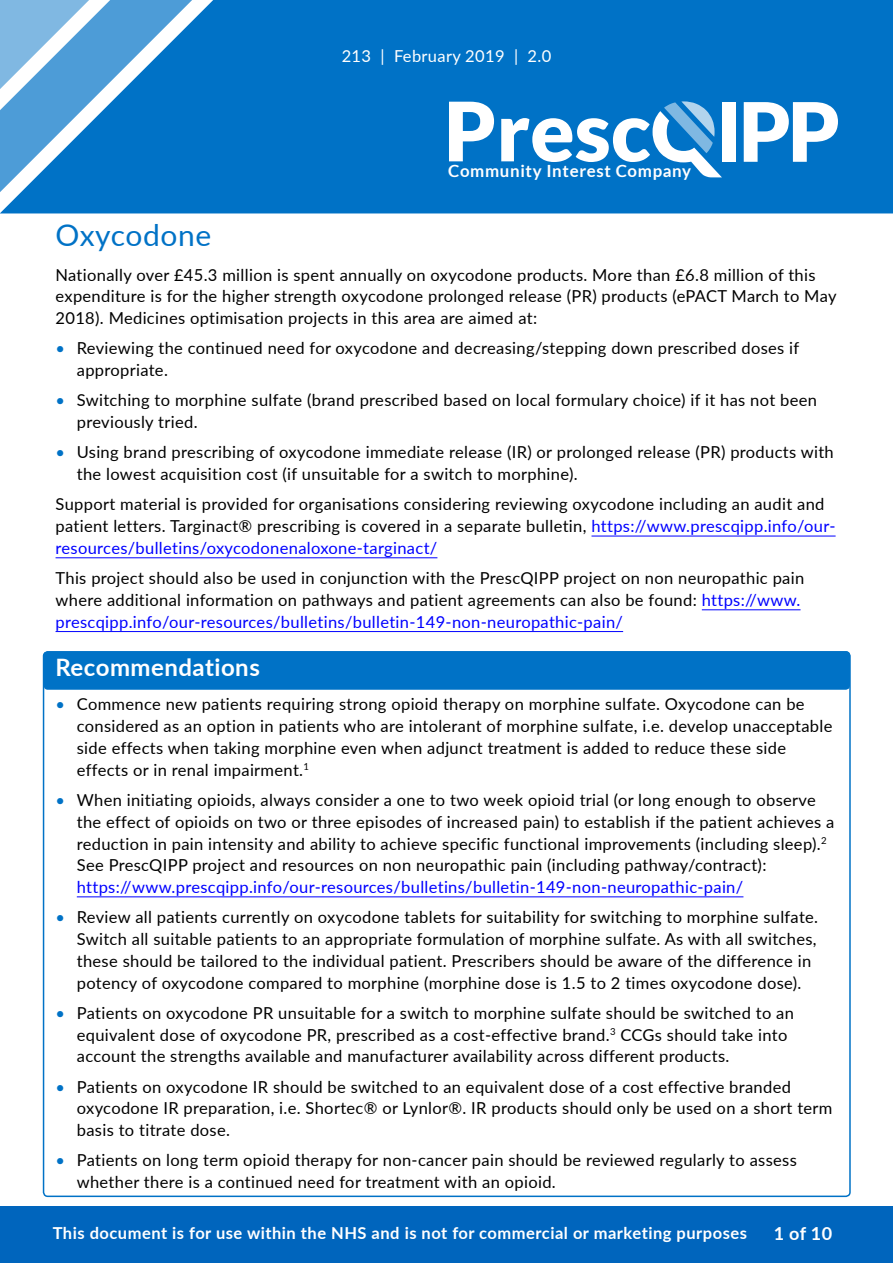
<style>
.page{position:relative;width:893px;height:1263px;background:#fff}
.page>*{position:absolute;margin:0;border:0;box-sizing:border-box;transform-origin:0 0}
.PrescQIPP_Title{font:30px "Lato";letter-spacing:.02em;color:#0072c6}
.Header_2_white{font:700 24px "Lato";letter-spacing:.02em;color:#fff}
.t1{font:700 18px "Lato";color:#fff}
.t2{font:700 16.8px "Lato";letter-spacing:.04em;color:#fff}
.PrescQIPP_Body{font:16.5px/21.8px "Lato";letter-spacing:.02em;color:#000}
.t3{font:700 16.5px "Lato";letter-spacing:.03em;color:#fff}
.t4{font:16.5px "Lato";letter-spacing:.02em;color:#fff}
.s1{color:#0072c6}
.s2{color:#00f}
</style>
<div class="page">
<div style="left:0;top:0;width:893px;height:213px;background:#0072c6"></div>
<svg style="left:0;top:0;width:192px;height:192px"></svg>
<div style="left:0;top:1206px;width:893px;height:57px;background:#0065bd"></div>
<svg style="left:449px;top:102px;width:45px;height:59px"></svg>
<svg style="left:501px;top:101px;width:221px;height:76px"></svg>
<div style="left:722px;top:102px;width:14px;height:60px;background:#fff"></div>
<svg style="left:744px;top:102px;width:94px;height:60px"></svg>
<div style="left:44px;top:651px;width:806px;height:39px;background:#0072c6;border-radius:4px"></div>
<hr style="left:591px;top:536px;width:245px;height:1px;background:#00f">
<hr style="left:56px;top:557px;width:381px;height:1px;background:#00f">
<hr style="left:702px;top:609px;width:98px;height:1px;background:#00f">
<hr style="left:56px;top:631px;width:567px;height:1px;background:#00f">
<hr style="left:77px;top:896px;width:666px;height:1px;background:#00f">
<p class="t4" style="left:342px;top:44px;width:211px">213 | February 2019 | 2.0</p>
<p class="t2" style="left:448px;top:162px;width:245px">Community Interest Company</p>
<h1 class="PrescQIPP_Title" style="left:56px;top:214px;width:157px">Oxycodone</h1>
<p class="PrescQIPP_Body" style="left:56px;top:263px;width:782px">Nationally over £45.3 million is spent annually on oxycodone products. More than £6.8 million of this expenditure is for the higher strength oxycodone prolonged release (PR) products (ePACT March to May<br>2018). Medicines optimisation projects in this area are aimed at:</p>
<p class="PrescQIPP_Body" style="left:77px;top:337px;width:724px;text-indent:-21px"><span class="s1">•</span> Reviewing the continued need for oxycodone and decreasing/stepping down prescribed doses if appropriate.</p>
<p class="PrescQIPP_Body" style="left:77px;top:389px;width:742px;text-indent:-21px"><span class="s1">•</span> Switching to morphine sulfate (brand prescribed based on local formulary choice) if it has not been previously tried.</p>
<p class="PrescQIPP_Body" style="left:77px;top:441px;width:758px;text-indent:-21px"><span class="s1">•</span> Using brand prescribing of oxycodone immediate release (IR) or prolonged release (PR) products with the lowest acquisition cost (if unsuitable for a switch to morphine).</p>
<p class="PrescQIPP_Body" style="left:56px;top:493px;width:781px">Support material is provided for organisations considering reviewing oxycodone including an audit and patient letters. Targinact® prescribing is covered in a separate bulletin, <span class="s2">https://www.prescqipp.info/our&shy;resources/bulletins/oxycodonenaloxone-targinact/</span></p>
<p class="PrescQIPP_Body" style="left:56px;top:567px;width:750px">This project should also be used in conjunction with the PrescQIPP project on non neuropathic pain where additional information on pathways and patient agreements can also be found: <span class="s2">https://www. prescqipp.info/our-resources/bulletins/bulletin-149-non-neuropathic-pain/</span></p>
<h2 class="Header_2_white" style="left:56px;top:649px;width:206px">Recommendations</h2>
<p class="PrescQIPP_Body" style="left:77px;top:693px;width:757px;text-indent:-21px"><span class="s1">•</span> Commence new patients requiring strong opioid therapy on morphine sulfate. Oxycodone can be considered as an option in patients who are intolerant of morphine sulfate, i.e. develop unacceptable side effects when taking morphine even when adjunct treatment is added to reduce these side effects or in renal impairment.<sup>1</sup></p>
<p class="PrescQIPP_Body" style="left:77px;top:788px;width:759px;text-indent:-21px"><span class="s1">•</span> When initiating opioids, always consider a one to two week opioid trial (or long enough to observe the effect of opioids on two or three episodes of increased pain) to establish if the patient achieves a reduction in pain intensity and ability to achieve specific functional improvements (including sleep).<sup>2<br></sup>See PrescQIPP project and resources on non neuropathic pain (including pathway/contract): <span class="s2">https://www.prescqipp.info/our-resources/bulletins/bulletin-149-non-neuropathic-pain/</span></p>
<p class="PrescQIPP_Body" style="left:77px;top:906px;width:743px;text-indent:-21px"><span class="s1">•</span> Review all patients currently on oxycodone tablets for suitability for switching to morphine sulfate.<br>Switch all suitable patients to an appropriate formulation of morphine sulfate. As with all switches, these should be tailored to the individual patient. Prescribers should be aware of the difference in potency of oxycodone compared to morphine (morphine dose is 1.5 to 2 times oxycodone dose).</p>
<p class="PrescQIPP_Body" style="left:77px;top:1001px;width:719px;text-indent:-21px"><span class="s1">•</span> Patients on oxycodone PR unsuitable for a switch to morphine sulfate should be switched to an equivalent dose of oxycodone PR, prescribed as a cost-effective brand.<sup>3</sup> CCGs should take into account the strengths available and manufacturer availability across different products.</p>
<p class="PrescQIPP_Body" style="left:77px;top:1075px;width:757px;text-indent:-21px"><span class="s1">•</span> Patients on oxycodone IR should be switched to an equivalent dose of a cost effective branded oxycodone IR preparation, i.e. Shortec® or Lynlor®. IR products should only be used on a short term basis to titrate dose.</p>
<p class="PrescQIPP_Body" style="left:77px;top:1149px;width:721px;text-indent:-21px"><span class="s1">•</span> Patients on long term opioid therapy for non-cancer pain should be reviewed regularly to assess whether there is a continued need for treatment with an opioid.</p>
<p class="t3" style="left:53px;top:1221px;width:696px">This document is for use within the NHS and is not for commercial or marketing purposes</p>
<p class="t1" style="left:774px;top:1220px;width:60px">1 of 10</p>
</div>
